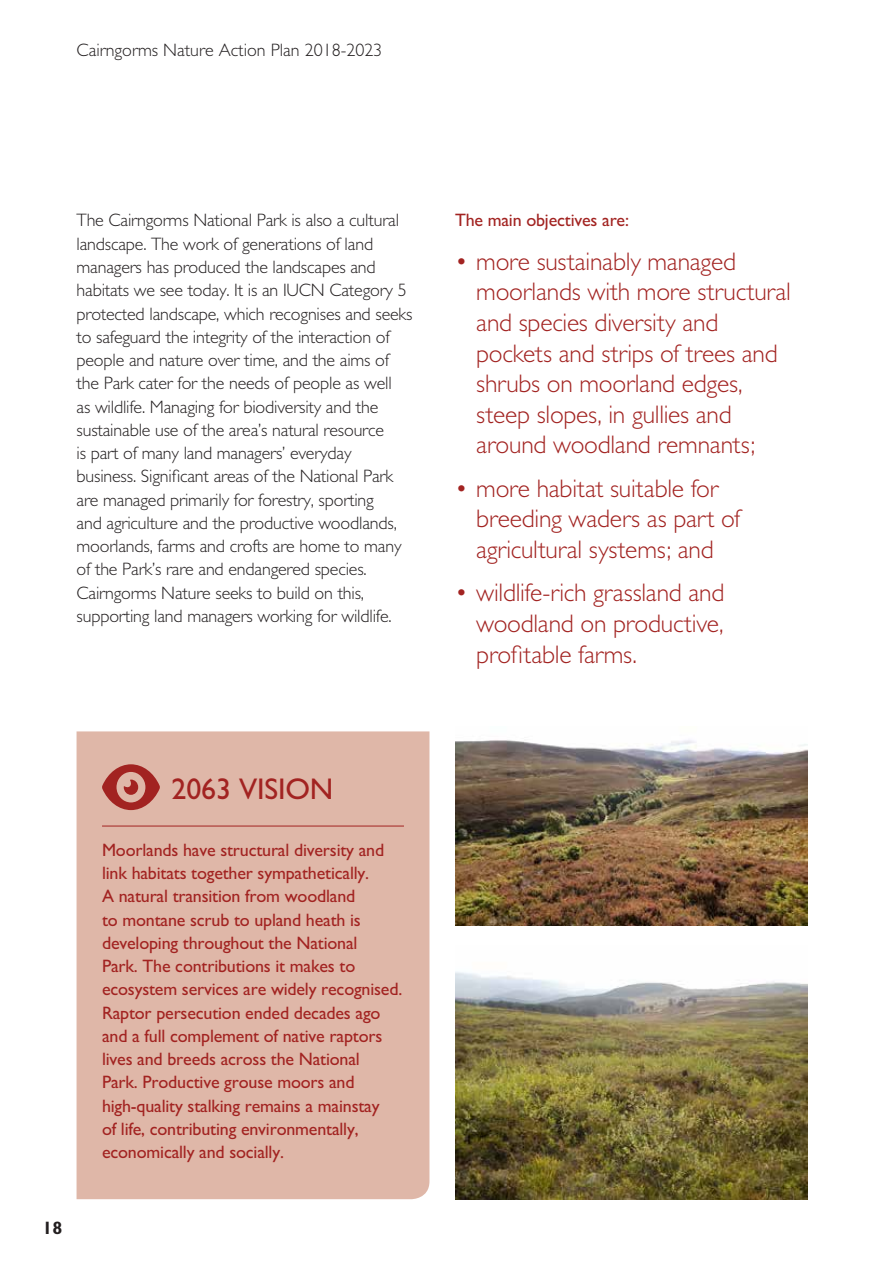
<style>
.page{position:relative;width:893px;height:1263px;background:#fff}
.page>*{position:absolute;margin:0;border:0;box-sizing:border-box;transform-origin:0 0}
.t1{font:30px "M Gill Sans";letter-spacing:-.005em;color:#a22321}
.t2{font:300 25.5px/30.6px "M Gill Sans";letter-spacing:-.01em;color:#a22321}
.t3{font:300 18px/23.2px "M Gill Sans";letter-spacing:-.01em;color:#231f20}
.t4{font:18px/23.2px "M Gill Sans";letter-spacing:-.01em;color:#a22321}
.t5{font:700 18px "Gill Sans";color:#231f20}
</style>
<div class="page">
<div style="left:77px;top:731px;width:352px;height:468px;background:#dfb7a8"></div>
<svg style="left:102px;top:764px;width:58px;height:46px;background:#bf6b63"></svg>
<hr style="left:102px;top:826px;width:302px;height:1px;background:#a22321">
<img style="left:455px;top:740px;width:353px;height:185px">
<img style="left:455px;top:971px;width:353px;height:228px">
<p class="t3" style="left:77px;top:39px;width:307px">Cairngorms Nature Action Plan 2018-2023</p>
<p class="t3" style="left:77px;top:209px;width:337px">The Cairngorms National Park is also a cultural landscape. The work of generations of land managers has produced the landscapes and habitats we see today. It is an IUCN Category 5 protected landscape, which recognises and seeks to safeguard the integrity of the interaction of people and nature over time, and the aims of the Park cater for the needs of people as well<br>as wildlife. Managing for biodiversity and the sustainable use of the area’s natural resource<br>is part of many land managers’ everyday business. Significant areas of the National Park are managed primarily for forestry, sporting<br>and agriculture and the productive woodlands, moorlands, farms and crofts are home to many of the Park’s rare and endangered species.<br>Cairngorms Nature seeks to build on this, supporting land managers working for wildlife.</p>
<p class="t4" style="left:455px;top:209px;width:176px">The main objectives are:</p>
<h2 class="t2" style="left:476px;top:246px;width:316px;text-indent:-21px">• more sustainably managed moorlands with more structural and species diversity and pockets and strips of trees and shrubs on moorland edges, steep slopes, in gullies and around woodland remnants;</h2>
<h2 class="t2" style="left:476px;top:473px;width:266px;text-indent:-21px">• more habitat suitable for breeding waders as part of agricultural systems; and</h2>
<h2 class="t2" style="left:476px;top:578px;width:250px;text-align:justify;text-indent:-21px">• wildlife-rich grassland and woodland on productive, profitable farms.</h2>
<p class="t5" style="left:43px;top:1217px;width:21px">18</p>
<h1 class="t1" style="left:171px;top:772px;width:163px">2063 VISION</h1>
<p class="t4" style="left:102px;top:838px;width:302px">Moorlands have structural diversity and link habitats together sympathetically.<br>A natural transition from woodland<br>to montane scrub to upland heath is developing throughout the National<br>Park. The contributions it makes to ecosystem services are widely recognised.<br>Raptor persecution ended decades ago and a full complement of native raptors lives and breeds across the National<br>Park. Productive grouse moors and high-quality stalking remains a mainstay<br>of life, contributing environmentally, economically and socially.</p>
</div>
